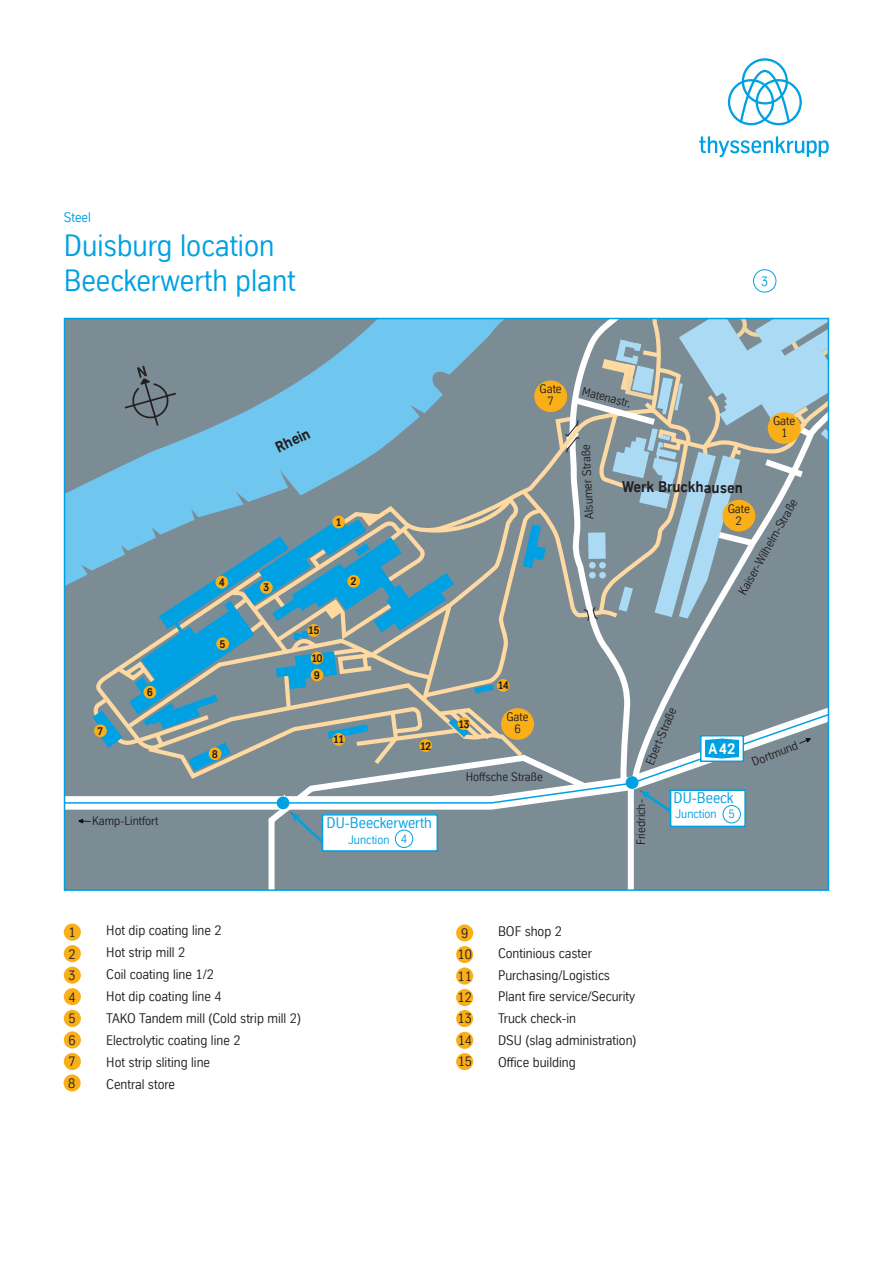
<style>
.page{position:relative;width:893px;height:1263px;background:#fff}
.page>*{position:absolute;margin:0;border:0;box-sizing:border-box;transform-origin:0 0}
.t1{font:30px "TK Type";color:#00a1e3}
.t2{font:15px "TK Type";color:#00a1e3}
.t3{font:700 15px "TK Type";letter-spacing:-.005em;color:#231f20}
.t4{font:700 15px "TK Type";color:#fff}
.t5{font:13.5px "TK Type";color:#231f20}
.t6{font:13.5px "TK Type";color:#00a1e3}
.t7{font:12px/12px "TK Type";color:#231f20;text-align:center}
.t8{font:12px "TK Type";color:#00a1e3}
.t9{font:700 10.95px "TK Type";letter-spacing:-.075em;color:#231f20}
</style>
<div class="page">
<div style="left:67px;top:816px;width:759px;height:72px;background:#7b8c95"></div>
<div style="left:266px;top:816px;width:333px;height:72px;background:#7b8c95"></div>
<div style="left:628px;top:783px;width:6px;height:107px;background:#fff"></div>
<svg style="left:67px;top:321px;width:25px;height:356px;background:#779aab"></svg>
<svg style="left:67px;top:677px;width:759px;height:139px"></svg>
<svg style="left:67px;top:692px;width:759px;height:112px"></svg>
<svg style="left:78px;top:819px;width:13px;height:4px"></svg>
<div style="left:323px;top:815px;width:114px;height:36px;background:#fff"></div>
<div style="left:322px;top:814px;width:116px;height:38px;border:2px solid #00a1e3"></div>
<div style="left:395px;top:830px;width:18px;height:18px;border:1px solid #00a1e3;border-radius:50%"></div>
<svg style="left:641px;top:791px;width:29px;height:32px"></svg>
<div style="left:671px;top:790px;width:74px;height:36px;background:#fff"></div>
<div style="left:670px;top:789px;width:76px;height:38px;border:2px solid #00a1e3"></div>
<div style="left:723px;top:805px;width:18px;height:18px;border:1px solid #00a1e3;border-radius:50%"></div>
<svg style="left:92px;top:321px;width:734px;height:461px;background:#82a0aa"></svg>
<svg style="left:276px;top:795px;width:56px;height:56px"></svg>
<div style="left:626px;top:776px;width:12px;height:13px;background:#00a1e3;border-radius:50%"></div>
<svg style="left:728px;top:58px;width:74px;height:67px"></svg>
<svg style="left:699px;top:136px;width:130px;height:21px"></svg>
<div style="left:64px;top:923px;width:17px;height:18px;background:#faaf18;border-radius:50%"></div>
<div style="left:64px;top:945px;width:17px;height:17px;background:#faaf18;border-radius:50%"></div>
<div style="left:64px;top:967px;width:17px;height:17px;background:#faaf18;border-radius:50%"></div>
<div style="left:64px;top:988px;width:17px;height:17px;background:#faaf18;border-radius:50%"></div>
<div style="left:64px;top:1010px;width:17px;height:17px;background:#faaf18;border-radius:50%"></div>
<div style="left:64px;top:1031px;width:17px;height:17px;background:#faaf18;border-radius:50%"></div>
<div style="left:64px;top:1053px;width:17px;height:17px;background:#faaf18;border-radius:50%"></div>
<div style="left:456px;top:1010px;width:17px;height:17px;background:#faaf18;border-radius:50%"></div>
<div style="left:456px;top:1032px;width:17px;height:17px;background:#faaf18;border-radius:50%"></div>
<div style="left:64px;top:1074px;width:17px;height:17px;background:#faaf18;border-radius:50%"></div>
<div style="left:456px;top:924px;width:17px;height:17px;background:#faaf18;border-radius:50%"></div>
<div style="left:456px;top:946px;width:17px;height:17px;background:#faaf18;border-radius:50%"></div>
<div style="left:456px;top:967px;width:17px;height:17px;background:#faaf18;border-radius:50%"></div>
<div style="left:456px;top:989px;width:17px;height:17px;background:#faaf18;border-radius:50%"></div>
<div style="left:753px;top:269px;width:23px;height:23px;border:1px solid #00a1e3;border-radius:50%"></div>
<div style="left:456px;top:1053px;width:17px;height:17px;background:#faaf18;border-radius:50%"></div>
<p class="t6" style="left:64px;top:209px;width:29px">Steel</p>
<p class="t1" style="left:64px;top:229px;width:212px">Duisburg location</p>
<p class="t1" style="left:64px;top:263px;width:233px">Beeckerwerth plant</p>
<p class="t6" style="left:761px;top:273px;width:9px">3</p>
<p class="t9" style="left:97px;top:725px;width:8px">7</p>
<p class="t9" style="left:147px;top:686px;width:8px">6</p>
<p class="t7" style="left:92px;top:815px;width:68px">Kamp-Lintfort</p>
<p class="t9" style="left:219px;top:576px;width:8px">4</p>
<p class="t9" style="left:220px;top:638px;width:8px">5</p>
<p class="t9" style="left:212px;top:748px;width:8px">8</p>
<p class="t3" style="left:273px;top:441px;width:38px;rotate:-26deg">Rhein</p>
<p class="t9" style="left:263px;top:581px;width:8px">3</p>
<p class="t9" style="left:336px;top:516px;width:8px">1</p>
<p class="t9" style="left:308px;top:624px;width:13px">15</p>
<p class="t9" style="left:311px;top:652px;width:13px">10</p>
<p class="t9" style="left:314px;top:669px;width:8px">9</p>
<p class="t9" style="left:351px;top:575px;width:8px">2</p>
<p class="t9" style="left:333px;top:733px;width:13px">11</p>
<p class="t9" style="left:420px;top:739px;width:13px">12</p>
<p class="t2" style="left:327px;top:814px;width:107px">DU-Beeckerwerth</p>
<p class="t8" style="left:401px;top:832px;width:8px">4</p>
<p class="t8" style="left:348px;top:833px;width:43px">Junction</p>
<p class="t7" style="left:540px;top:383px;width:24px">Gate<br>7</p>
<p class="t7" style="left:584px;top:385px;width:52px;rotate:15deg">Matenastr.</p>
<p class="t7" style="left:583px;top:519px;width:76px;rotate:-93deg">Alsumer Straße</p>
<p class="t7" style="left:773px;top:415px;width:24px">Gate<br>1</p>
<p class="t3" style="left:622px;top:479px;width:122px">Werk Bruckhausen</p>
<p class="t7" style="left:736px;top:591px;width:109px;rotate:-61deg">Kaiser-Wilhelm-Straße</p>
<p class="t7" style="left:728px;top:503px;width:24px">Gate<br>2</p>
<p class="t9" style="left:458px;top:718px;width:13px">13</p>
<p class="t9" style="left:497px;top:679px;width:13px">14</p>
<p class="t7" style="left:506px;top:711px;width:24px">Gate<br>6</p>
<p class="t7" style="left:466px;top:770px;width:79px">Hoffsche Straße</p>
<p class="t7" style="left:644px;top:762px;width:62px;rotate:-67deg">Ebert-Straße</p>
<p class="t4" style="left:708px;top:740px;width:29px">A42</p>
<p class="t7" style="left:635px;top:845px;width:47px;rotate:-90deg">Friedrich-</p>
<p class="t2" style="left:674px;top:789px;width:61px">DU-Beeck</p>
<p class="t8" style="left:728px;top:807px;width:8px">5</p>
<p class="t8" style="left:675px;top:807px;width:43px">Junction</p>
<p class="t7" style="left:750px;top:757px;width:50px;rotate:-22deg">Dortmund</p>
<p class="t5" style="left:69px;top:924px;width:9px">1</p>
<p class="t5" style="left:69px;top:946px;width:9px">2</p>
<p class="t5" style="left:69px;top:968px;width:9px">3</p>
<p class="t5" style="left:69px;top:989px;width:9px">4</p>
<p class="t5" style="left:69px;top:1011px;width:9px">5</p>
<p class="t5" style="left:69px;top:1032px;width:9px">6</p>
<p class="t5" style="left:69px;top:1054px;width:9px">7</p>
<p class="t5" style="left:68px;top:1075px;width:9px">8</p>
<p class="t5" style="left:106px;top:923px;width:117px">Hot dip coating line 2</p>
<p class="t5" style="left:106px;top:945px;width:81px">Hot strip mill 2</p>
<p class="t5" style="left:106px;top:967px;width:109px">Coil coating line 1/2</p>
<p class="t5" style="left:106px;top:989px;width:117px">Hot dip coating line 4</p>
<p class="t5" style="left:106px;top:1011px;width:196px">TAKO Tandem mill (Cold strip mill 2)</p>
<p class="t5" style="left:106px;top:1033px;width:136px">Electrolytic coating line 2</p>
<p class="t5" style="left:106px;top:1054px;width:105px">Hot strip sliting line</p>
<p class="t5" style="left:106px;top:1076px;width:70px">Central store</p>
<p class="t5" style="left:461px;top:925px;width:9px">9</p>
<p class="t5" style="left:457px;top:947px;width:16px">10</p>
<p class="t5" style="left:457px;top:969px;width:16px">11</p>
<p class="t5" style="left:457px;top:989px;width:16px">12</p>
<p class="t5" style="left:457px;top:1011px;width:16px">13</p>
<p class="t5" style="left:458px;top:1033px;width:16px">14</p>
<p class="t5" style="left:458px;top:1054px;width:16px">15</p>
<p class="t5" style="left:498px;top:923px;width:66px">BOF shop 2</p>
<p class="t5" style="left:498px;top:945px;width:95px">Continious caster</p>
<p class="t5" style="left:498px;top:967px;width:113px">Purchasing/Logistics</p>
<p class="t5" style="left:498px;top:989px;width:139px">Plant fire service/Security</p>
<p class="t5" style="left:498px;top:1011px;width:80px">Truck check-in</p>
<p class="t5" style="left:498px;top:1033px;width:140px">DSU (slag administration)</p>
<p class="t5" style="left:498px;top:1055px;width:79px">Office building</p>
</div>
